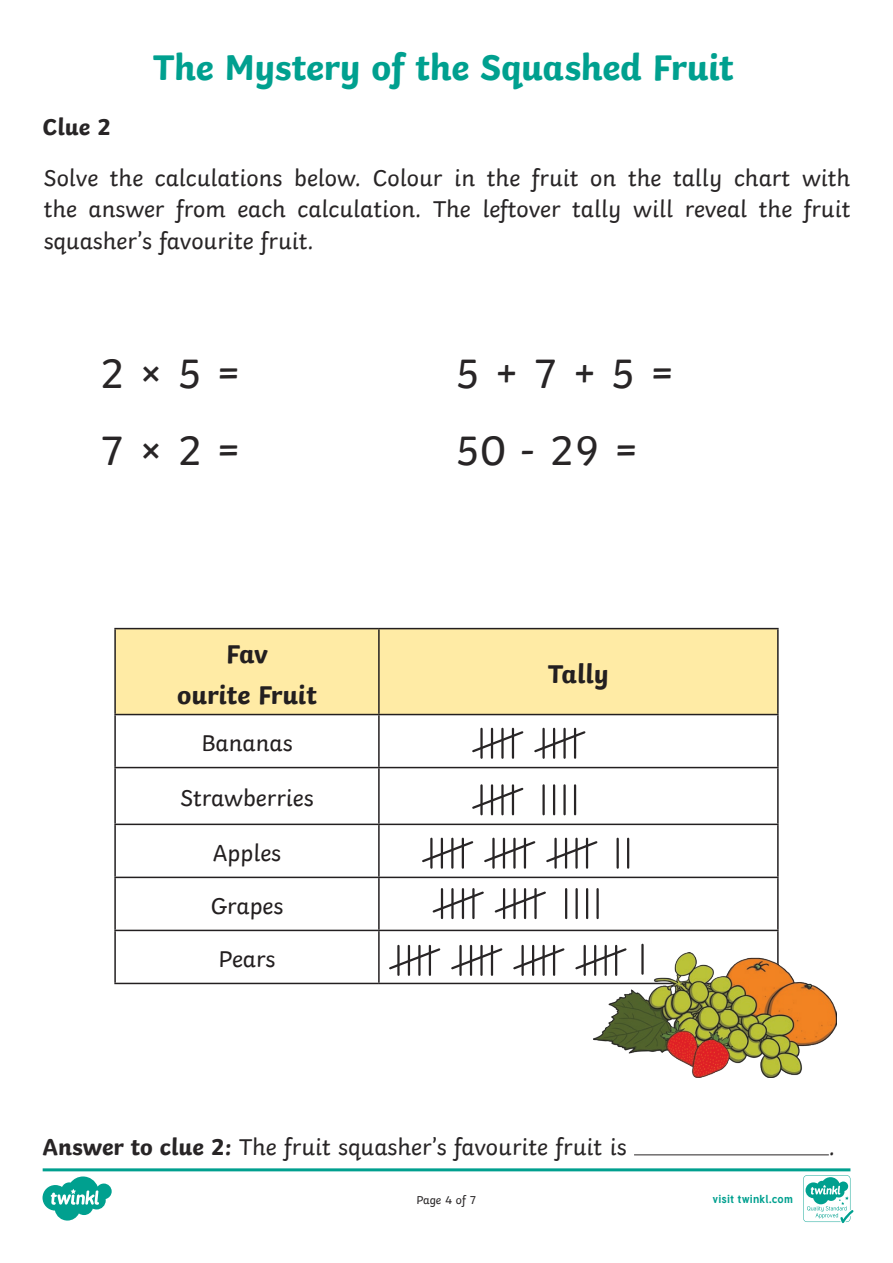
<style>
.page{position:relative;width:893px;height:1263px;background:#fff}
.page>*{position:absolute;margin:0;border:0;box-sizing:border-box;transform-origin:0 0}
.KS2_Body_Copy{font:43.2px "Twinkl";color:#282526}
.Heading_1{font:700 37.5px "Twinkl";letter-spacing:-.005em;color:#00a08f}
.t1{font:700 27px "Twinkl";color:#231f20}
.KS1_Body_Copy{font:24px/31.5px "Twinkl";color:#282526;text-align:justify}
.t2{font:24px "Twinkl";color:#231f20}
.Heading_3{font:700 24px "Twinkl";color:#282526}
.t3{font:12px "Twinkl";letter-spacing:-.005em;color:#282526}
.t4{font:700 11.4px "Tuffy";letter-spacing:.015em;color:#00a08f}
.s1{font-weight:700}
</style>
<div class="page">
<div style="left:116px;top:629px;width:661px;height:85px;background:#ffeba5"></div>
<hr style="left:114px;top:628px;width:265px;height:1px;background:#231f20">
<hr style="left:114px;top:629px;width:2px;height:85px;background:#231f20">
<hr style="left:379px;top:628px;width:400px;height:1px;background:#231f20">
<hr style="left:378px;top:629px;width:2px;height:85px;background:#231f20">
<hr style="left:777px;top:629px;width:2px;height:85px;background:#231f20">
<hr style="left:114px;top:714px;width:265px;height:1px;background:#231f20">
<hr style="left:114px;top:715px;width:2px;height:52px;background:#231f20">
<hr style="left:379px;top:714px;width:400px;height:1px;background:#231f20">
<hr style="left:378px;top:715px;width:2px;height:52px;background:#231f20">
<hr style="left:777px;top:715px;width:2px;height:52px;background:#231f20">
<hr style="left:114px;top:767px;width:265px;height:1px;background:#231f20">
<hr style="left:114px;top:768px;width:2px;height:56px;background:#231f20">
<hr style="left:379px;top:767px;width:400px;height:1px;background:#231f20">
<hr style="left:378px;top:768px;width:2px;height:56px;background:#231f20">
<hr style="left:777px;top:768px;width:2px;height:56px;background:#231f20">
<hr style="left:114px;top:824px;width:265px;height:1px;background:#231f20">
<hr style="left:114px;top:825px;width:2px;height:52px;background:#231f20">
<hr style="left:379px;top:824px;width:400px;height:1px;background:#231f20">
<hr style="left:378px;top:825px;width:2px;height:52px;background:#231f20">
<hr style="left:777px;top:825px;width:2px;height:52px;background:#231f20">
<hr style="left:114px;top:877px;width:265px;height:1px;background:#231f20">
<hr style="left:114px;top:878px;width:2px;height:52px;background:#231f20">
<hr style="left:379px;top:877px;width:400px;height:1px;background:#231f20">
<hr style="left:378px;top:878px;width:2px;height:52px;background:#231f20">
<hr style="left:777px;top:878px;width:2px;height:52px;background:#231f20">
<hr style="left:114px;top:930px;width:265px;height:1px;background:#231f20">
<hr style="left:114px;top:931px;width:2px;height:52px;background:#231f20">
<hr style="left:379px;top:930px;width:400px;height:1px;background:#231f20">
<hr style="left:378px;top:931px;width:2px;height:52px;background:#231f20">
<hr style="left:777px;top:931px;width:2px;height:52px;background:#231f20">
<hr style="left:114px;top:983px;width:265px;height:1px;background:#231f20">
<hr style="left:379px;top:983px;width:400px;height:1px;background:#231f20">
<hr style="left:634px;top:1154px;width:195px;height:1px;background:#282526">
<hr style="left:553px;top:729px;width:2px;height:29px;background:#282526">
<hr style="left:542px;top:729px;width:3px;height:29px;background:#282526">
<svg style="left:534px;top:729px;width:52px;height:25px"></svg>
<hr style="left:563px;top:729px;width:3px;height:29px;background:#282526">
<hr style="left:574px;top:729px;width:2px;height:29px;background:#282526">
<hr style="left:503px;top:839px;width:2px;height:29px;background:#282526">
<hr style="left:492px;top:839px;width:3px;height:29px;background:#282526">
<svg style="left:484px;top:839px;width:52px;height:25px"></svg>
<hr style="left:513px;top:839px;width:3px;height:29px;background:#282526">
<hr style="left:524px;top:839px;width:2px;height:29px;background:#282526">
<hr style="left:470px;top:946px;width:2px;height:29px;background:#282526">
<hr style="left:459px;top:946px;width:3px;height:29px;background:#282526">
<svg style="left:451px;top:946px;width:52px;height:25px"></svg>
<hr style="left:480px;top:946px;width:3px;height:29px;background:#282526">
<hr style="left:491px;top:946px;width:2px;height:29px;background:#282526">
<hr style="left:584px;top:946px;width:2px;height:29px;background:#282526">
<svg style="left:575px;top:946px;width:52px;height:25px"></svg>
<hr style="left:605px;top:946px;width:2px;height:29px;background:#282526">
<hr style="left:615px;top:946px;width:2px;height:29px;background:#282526">
<hr style="left:513px;top:889px;width:3px;height:29px;background:#282526">
<hr style="left:503px;top:889px;width:2px;height:29px;background:#282526">
<svg style="left:494px;top:890px;width:52px;height:24px"></svg>
<hr style="left:524px;top:889px;width:2px;height:29px;background:#282526">
<hr style="left:534px;top:889px;width:3px;height:29px;background:#282526">
<hr style="left:627px;top:839px;width:2px;height:29px;background:#282526">
<hr style="left:617px;top:839px;width:2px;height:29px;background:#282526">
<hr style="left:553px;top:785px;width:2px;height:29px;background:#282526">
<hr style="left:542px;top:785px;width:3px;height:29px;background:#282526">
<hr style="left:563px;top:785px;width:3px;height:29px;background:#282526">
<hr style="left:574px;top:785px;width:2px;height:29px;background:#282526">
<hr style="left:491px;top:729px;width:2px;height:29px;background:#282526">
<hr style="left:480px;top:729px;width:3px;height:29px;background:#282526">
<svg style="left:472px;top:729px;width:52px;height:25px"></svg>
<hr style="left:501px;top:729px;width:3px;height:29px;background:#282526">
<hr style="left:512px;top:729px;width:2px;height:29px;background:#282526">
<hr style="left:441px;top:839px;width:2px;height:29px;background:#282526">
<hr style="left:430px;top:839px;width:3px;height:29px;background:#282526">
<svg style="left:422px;top:839px;width:52px;height:25px"></svg>
<hr style="left:451px;top:839px;width:2px;height:29px;background:#282526">
<hr style="left:462px;top:839px;width:2px;height:29px;background:#282526">
<hr style="left:408px;top:946px;width:2px;height:29px;background:#282526">
<hr style="left:397px;top:946px;width:3px;height:29px;background:#282526">
<svg style="left:389px;top:946px;width:52px;height:25px"></svg>
<hr style="left:418px;top:946px;width:3px;height:29px;background:#282526">
<hr style="left:429px;top:946px;width:2px;height:29px;background:#282526">
<hr style="left:532px;top:946px;width:2px;height:29px;background:#282526">
<hr style="left:521px;top:946px;width:3px;height:29px;background:#282526">
<svg style="left:513px;top:946px;width:52px;height:25px"></svg>
<hr style="left:542px;top:946px;width:3px;height:29px;background:#282526">
<hr style="left:553px;top:946px;width:2px;height:29px;background:#282526">
<hr style="left:451px;top:889px;width:3px;height:29px;background:#282526">
<hr style="left:441px;top:889px;width:2px;height:29px;background:#282526">
<svg style="left:432px;top:890px;width:52px;height:24px"></svg>
<hr style="left:462px;top:889px;width:2px;height:29px;background:#282526">
<hr style="left:472px;top:889px;width:3px;height:29px;background:#282526">
<hr style="left:565px;top:839px;width:2px;height:29px;background:#282526">
<hr style="left:554px;top:839px;width:3px;height:29px;background:#282526">
<svg style="left:546px;top:839px;width:52px;height:25px"></svg>
<hr style="left:575px;top:839px;width:3px;height:29px;background:#282526">
<hr style="left:586px;top:839px;width:2px;height:29px;background:#282526">
<hr style="left:575px;top:889px;width:3px;height:29px;background:#282526">
<hr style="left:565px;top:889px;width:2px;height:29px;background:#282526">
<hr style="left:586px;top:889px;width:2px;height:29px;background:#282526">
<hr style="left:596px;top:889px;width:3px;height:29px;background:#282526">
<hr style="left:491px;top:785px;width:2px;height:29px;background:#282526">
<hr style="left:480px;top:785px;width:3px;height:29px;background:#282526">
<svg style="left:472px;top:786px;width:52px;height:25px"></svg>
<hr style="left:501px;top:785px;width:3px;height:29px;background:#282526">
<hr style="left:512px;top:785px;width:2px;height:29px;background:#282526">
<hr style="left:641px;top:945px;width:3px;height:29px;background:#282526">
<img style="left:594px;top:952px;width:242px;height:125px">
<svg style="left:43px;top:1168px;width:810px;height:55px"></svg>
<p class="Heading_3" style="left:43px;top:107px;width:70px">Clue 2</p>
<p class="Heading_1" style="left:153px;top:37px;width:583px">The Mystery of the Squashed Fruit</p>
<p class="KS1_Body_Copy" style="left:44px;top:160px;width:808px">Solve the calculations below. Colour in the fruit on the tally chart with the answer from each calculation. The leftover tally will reveal the fruit squasher’s favourite fruit.</p>
<p class="KS2_Body_Copy" style="left:99px;top:340px;width:144px">2 × 5 =</p>
<p class="KS2_Body_Copy" style="left:99px;top:417px;width:144px">7 × 2 =</p>
<p class="KS2_Body_Copy" style="left:455px;top:340px;width:221px">5 + 7 + 5 =</p>
<p class="KS2_Body_Copy" style="left:455px;top:417px;width:185px">50 - 29 =</p>
<p class="t1" style="left:226px;top:631px;width:43px">Fav</p>
<p class="t1" style="left:177px;top:672px;width:141px">ourite Fruit</p>
<p class="t2" style="left:201px;top:725px;width:93px">Bananas</p>
<p class="t2" style="left:180px;top:780px;width:135px">Strawberries</p>
<p class="t2" style="left:213px;top:835px;width:70px">Apples</p>
<p class="t2" style="left:211px;top:888px;width:74px">Grapes</p>
<p class="t2" style="left:219px;top:941px;width:58px">Pears</p>
<p class="t1" style="left:548px;top:652px;width:62px">Tally</p>
<p class="KS1_Body_Copy" style="left:43px;top:1129px;width:586px"><span class="s1">Answer to clue 2:</span> The fruit squasher’s favourite fruit is</p>
<p class="t3" style="left:416px;top:1191px;width:62px">Page 4 of 7</p>
<p class="t4" style="left:712px;top:1190px;width:82px">visit twinkl.com</p>
<p class="KS1_Body_Copy" style="left:829px;top:1129px;width:8px">.</p>
</div>
